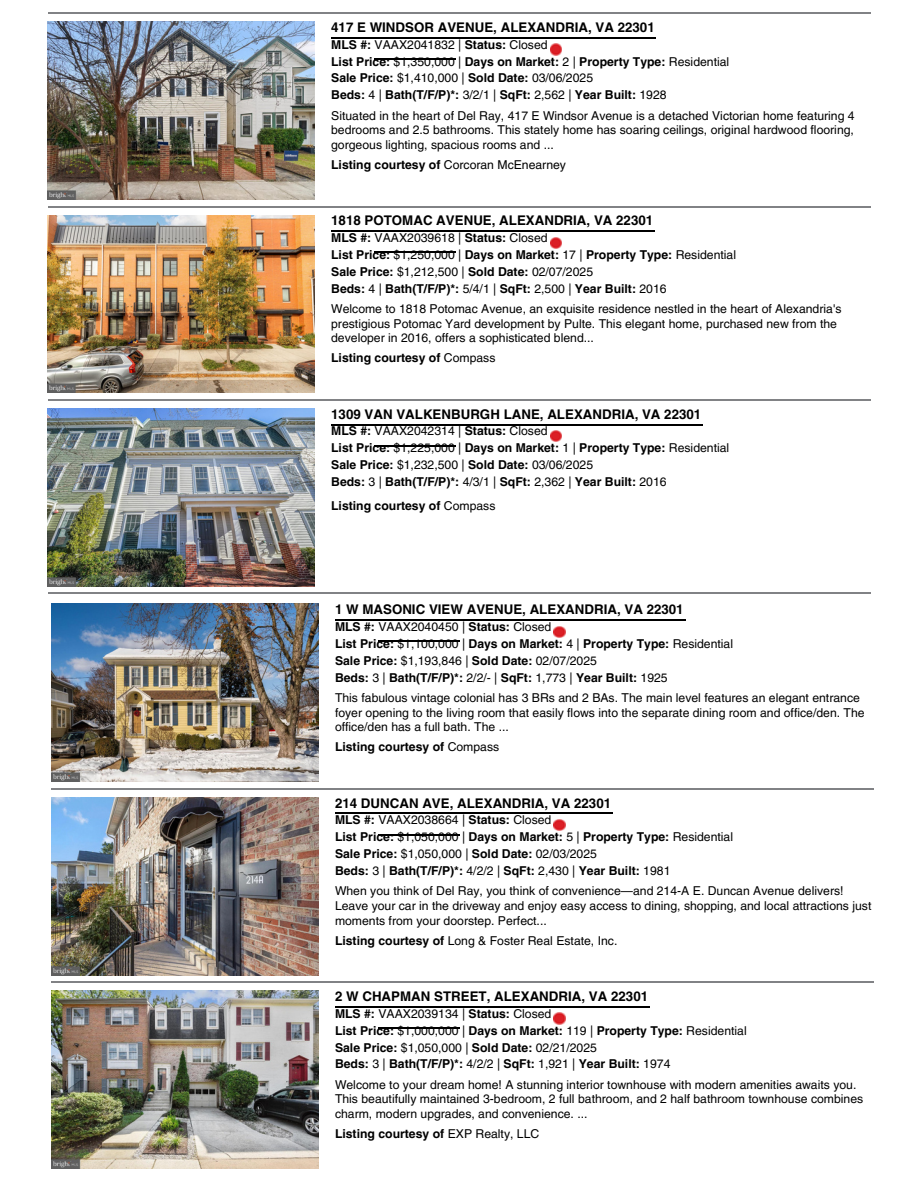
<style>
.page{position:relative;width:918px;height:1188px;background:#fff}
.page>*{position:absolute;margin:0;border:0;box-sizing:border-box;transform-origin:0 0}
.t1{font:700 13.35px "Helvetica LT Pro";color:#000}
.t2{font:700 12.15px/16.8px "Helvetica LT Pro";color:#000}
.t3{font:12.15px/14.7px "Helvetica LT Pro";color:#000}
.s1{font-weight:400}
.s2{font-weight:400;color:#fff}
.s3{font-weight:700}
</style>
<div class="page">
<hr style="left:48px;top:13px;width:822px;height:1px;background:#818285">
<img style="left:48px;top:22px;width:266px;height:177px">
<hr style="left:331px;top:37px;width:325px;height:1px;background:#000">
<hr style="left:375px;top:58px;width:81px;height:1px;background:#000">
<svg style="left:550px;top:44px;width:11px;height:11px"></svg>
<hr style="left:48px;top:206px;width:822px;height:1px;background:#818285">
<img style="left:48px;top:215px;width:266px;height:178px">
<hr style="left:331px;top:231px;width:324px;height:1px;background:#000">
<hr style="left:375px;top:252px;width:81px;height:1px;background:#000">
<svg style="left:550px;top:237px;width:11px;height:11px"></svg>
<hr style="left:48px;top:400px;width:822px;height:1px;background:#818285">
<img style="left:48px;top:408px;width:266px;height:178px">
<hr style="left:331px;top:424px;width:371px;height:1px;background:#000">
<hr style="left:375px;top:445px;width:81px;height:1px;background:#000">
<svg style="left:550px;top:431px;width:11px;height:11px"></svg>
<hr style="left:48px;top:593px;width:822px;height:1px;background:#818285">
<img style="left:52px;top:604px;width:266px;height:178px">
<hr style="left:335px;top:620px;width:350px;height:1px;background:#000">
<hr style="left:378px;top:641px;width:81px;height:1px;background:#000">
<svg style="left:554px;top:626px;width:11px;height:11px"></svg>
<hr style="left:52px;top:788px;width:822px;height:2px;background:#818285">
<img style="left:52px;top:797px;width:266px;height:178px">
<hr style="left:335px;top:813px;width:278px;height:1px;background:#000">
<hr style="left:378px;top:834px;width:81px;height:1px;background:#000">
<svg style="left:554px;top:820px;width:11px;height:11px"></svg>
<hr style="left:52px;top:982px;width:822px;height:1px;background:#818285">
<img style="left:52px;top:991px;width:266px;height:177px">
<hr style="left:335px;top:1006px;width:315px;height:1px;background:#000">
<hr style="left:378px;top:1027px;width:81px;height:1px;background:#000">
<svg style="left:554px;top:1013px;width:11px;height:11px"></svg>
<h1 class="t1" style="left:331px;top:22px;width:325px">417 E WINDSOR AVENUE, ALEXANDRIA, VA 22301</h1>
<h1 class="t2" style="left:331px;top:37px;width:400px">MLS #: <span class="s1">VAAX2041832 |</span> Status: <span class="s1">Closed<br></span>List Price: <span class="s1">$1,350,000 |</span> Days on Market: <span class="s1">2 |</span> Property Type: <span class="s1">Residential </span>Sale Price: <span class="s1">$1,410,000 |</span> Sold Date: <span class="s1">03/06/2025<br></span>Beds: <span class="s1">4 |</span> Bath(T/F/P)*: <span class="s1">3/2/1 |</span> SqFt: <span class="s1">2,562 |</span> Year Built: <span class="s1">1928</span><span class="s2">.</span></h1>
<h1 class="t3" style="left:331px;top:109px;width:525px;text-align:justify">Situated in the heart of Del Ray, 417 E Windsor Avenue is a detached Victorian home featuring 4 bedrooms and 2.5 bathrooms. This stately home has soaring ceilings, original hardwood flooring, gorgeous lighting, spacious rooms and ...</h1>
<h1 class="t3" style="left:331px;top:159px;width:236px"><span class="s3">Listing courtesy of</span> Corcoran McEnearney</h1>
<p class="t1" style="left:331px;top:216px;width:324px">1818 POTOMAC AVENUE, ALEXANDRIA, VA 22301</p>
<p class="t2" style="left:331px;top:231px;width:406px">MLS #: <span class="s1">VAAX2039618 |</span> Status: <span class="s1">Closed<br></span>List Price: <span class="s1">$1,250,000 |</span> Days on Market: <span class="s1">17 |</span> Property Type: <span class="s1">Residential </span>Sale Price: <span class="s1">$1,212,500 |</span> Sold Date: <span class="s1">02/07/2025<br></span>Beds: <span class="s1">4 |</span> Bath(T/F/P)*: <span class="s1">5/4/1 |</span> SqFt: <span class="s1">2,500 |</span> Year Built: <span class="s1">2016</span><span class="s2">.</span></p>
<p class="t3" style="left:331px;top:303px;width:512px">Welcome to 1818 Potomac Avenue, an exquisite residence nestled in the heart of Alexandria's prestigious Potomac Yard development by Pulte. This elegant home, purchased new from the developer in 2016, offers a sophisticated blend...</p>
<p class="t2" style="left:331px;top:351px;width:166px">Listing courtesy of <span class="s1">Compass</span></p>
<p class="t1" style="left:331px;top:409px;width:372px">1309 VAN VALKENBURGH LANE, ALEXANDRIA, VA 22301</p>
<p class="t2" style="left:331px;top:424px;width:400px">MLS #: <span class="s1">VAAX2042314 |</span> Status: <span class="s1">Closed<br></span>List Price: <span class="s1">$1,225,000 |</span> Days on Market: <span class="s1">1 |</span> Property Type: <span class="s1">Residential </span>Sale Price: <span class="s1">$1,232,500 |</span> Sold Date: <span class="s1">03/06/2025<br></span>Beds: <span class="s1">3 |</span> Bath(T/F/P)*: <span class="s1">4/3/1 |</span> SqFt: <span class="s1">2,362 |</span> Year Built: <span class="s1">2016</span><span class="s2">.</span></p>
<p class="t2" style="left:331px;top:498px;width:166px">Listing courtesy of <span class="s1">Compass</span></p>
<p class="t1" style="left:335px;top:605px;width:350px">1 W MASONIC VIEW AVENUE, ALEXANDRIA, VA 22301</p>
<p class="t2" style="left:335px;top:620px;width:400px">MLS #: <span class="s1">VAAX2040450 |</span> Status: <span class="s1">Closed<br></span>List Price: <span class="s1">$1,100,000 |</span> Days on Market: <span class="s1">4 |</span> Property Type: <span class="s1">Residential </span>Sale Price: <span class="s1">$1,193,846 |</span> Sold Date: <span class="s1">02/07/2025<br></span>Beds: <span class="s1">3 |</span> Bath(T/F/P)*: <span class="s1">2/2/- |</span> SqFt: <span class="s1">1,773 |</span> Year Built: <span class="s1">1925</span><span class="s2">.</span></p>
<p class="t3" style="left:335px;top:691px;width:531px">This fabulous vintage colonial has 3 BRs and 2 BAs. The main level features an elegant entrance foyer opening to the living room that easily flows into the separate dining room and office/den. The office/den has a full bath. The ...</p>
<p class="t2" style="left:335px;top:740px;width:166px">Listing courtesy of <span class="s1">Compass</span></p>
<p class="t1" style="left:335px;top:798px;width:278px">214 DUNCAN AVE, ALEXANDRIA, VA 22301</p>
<p class="t2" style="left:335px;top:813px;width:400px">MLS #: <span class="s1">VAAX2038664 |</span> Status: <span class="s1">Closed<br></span>List Price: <span class="s1">$1,050,000 |</span> Days on Market: <span class="s1">5 |</span> Property Type: <span class="s1">Residential </span>Sale Price: <span class="s1">$1,050,000 |</span> Sold Date: <span class="s1">02/03/2025<br></span>Beds: <span class="s1">3 |</span> Bath(T/F/P)*: <span class="s1">4/2/2 |</span> SqFt: <span class="s1">2,430 |</span> Year Built: <span class="s1">1981</span><span class="s2">.</span></p>
<p class="t3" style="left:335px;top:885px;width:538px">When you think of Del Ray, you think of convenience—and 214-A E. Duncan Avenue delivers!<br>Leave your car in the driveway and enjoy easy access to dining, shopping, and local attractions just moments from your doorstep. Perfect...</p>
<p class="t3" style="left:335px;top:934px;width:284px"><span class="s3">Listing courtesy of</span> Long &amp; Foster Real Estate, Inc.</p>
<h1 class="t1" style="left:335px;top:991px;width:315px">2 W CHAPMAN STREET, ALEXANDRIA, VA 22301</h1>
<h1 class="t2" style="left:335px;top:1006px;width:413px">MLS #: <span class="s1">VAAX2039134 |</span> Status: <span class="s1">Closed<br></span>List Price: <span class="s1">$1,000,000 |</span> Days on Market: <span class="s1">119 |</span> Property Type: <span class="s1">Residential </span>Sale Price: <span class="s1">$1,050,000 |</span> Sold Date: <span class="s1">02/21/2025<br></span>Beds: <span class="s1">3 |</span> Bath(T/F/P)*: <span class="s1">4/2/2 |</span> SqFt: <span class="s1">1,921 |</span> Year Built: <span class="s1">1974</span><span class="s2">.</span></h1>
<h1 class="t3" style="left:335px;top:1078px;width:530px">Welcome to your dream home! A stunning interior townhouse with modern amenities awaits you.<br>This beautifully maintained 3-bedroom, 2 full bathroom, and 2 half bathroom townhouse combines charm, modern upgrades, and convenience. ...</h1>
<h1 class="t2" style="left:335px;top:1127px;width:206px">Listing courtesy of <span class="s1">EXP Realty, LLC</span></h1>
</div>
